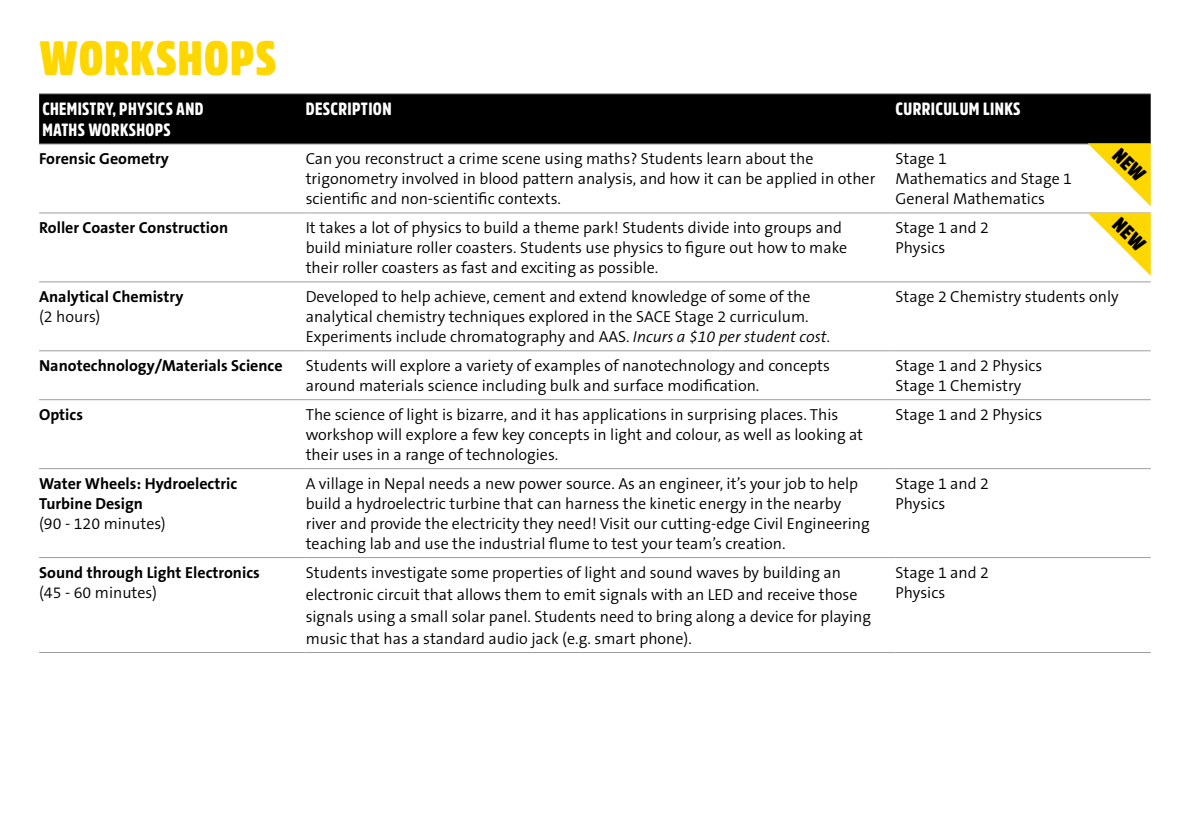
<style>
.page{position:relative;width:1191px;height:840px;background:#fff}
.page>*{position:absolute;margin:0;border:0;box-sizing:border-box;transform-origin:0 0}
.t1{font:900 47.6px "Amsi Pro Cond";letter-spacing:.02em;color:#ffd700}
.t2{font:900 17.6px/20px "Amsi Pro Cond";letter-spacing:.02em;color:#fff}
.t3{font:300 16px/20px "The Sans B4";color:#000}
.t4{font:700 16px/20px "The Sans B7";color:#000}
.s1{font-style:italic}
</style>
<div class="page">
<div style="left:39px;top:94px;width:1111px;height:50px;background:#000"></div>
<hr style="left:39px;top:93px;width:267px;height:1px;background:#9d9d9c">
<hr style="left:306px;top:93px;width:589px;height:1px;background:#9d9d9c">
<hr style="left:895px;top:93px;width:255px;height:1px;background:#9d9d9c">
<hr style="left:39px;top:144px;width:267px;height:1px;background:#9d9d9c">
<hr style="left:306px;top:144px;width:589px;height:1px;background:#9d9d9c">
<hr style="left:895px;top:144px;width:255px;height:1px;background:#9d9d9c">
<hr style="left:39px;top:212px;width:267px;height:1px;background:#9d9d9c">
<hr style="left:306px;top:212px;width:589px;height:1px;background:#9d9d9c">
<hr style="left:895px;top:212px;width:255px;height:1px;background:#9d9d9c">
<hr style="left:39px;top:281px;width:267px;height:1px;background:#9d9d9c">
<hr style="left:306px;top:281px;width:589px;height:1px;background:#9d9d9c">
<hr style="left:895px;top:281px;width:255px;height:1px;background:#9d9d9c">
<hr style="left:39px;top:350px;width:267px;height:1px;background:#9d9d9c">
<hr style="left:306px;top:350px;width:589px;height:1px;background:#9d9d9c">
<hr style="left:895px;top:350px;width:255px;height:1px;background:#9d9d9c">
<hr style="left:39px;top:399px;width:267px;height:1px;background:#9d9d9c">
<hr style="left:306px;top:399px;width:589px;height:1px;background:#9d9d9c">
<hr style="left:895px;top:399px;width:255px;height:1px;background:#9d9d9c">
<hr style="left:39px;top:468px;width:267px;height:1px;background:#9d9d9c">
<hr style="left:306px;top:468px;width:589px;height:1px;background:#9d9d9c">
<hr style="left:895px;top:468px;width:255px;height:1px;background:#9d9d9c">
<hr style="left:39px;top:557px;width:267px;height:1px;background:#9d9d9c">
<hr style="left:306px;top:557px;width:589px;height:1px;background:#9d9d9c">
<hr style="left:895px;top:557px;width:255px;height:1px;background:#9d9d9c">
<hr style="left:39px;top:651px;width:267px;height:1px;background:#9d9d9c">
<hr style="left:306px;top:651px;width:589px;height:1px;background:#9d9d9c">
<hr style="left:895px;top:651px;width:255px;height:1px;background:#9d9d9c">
<svg style="left:1087px;top:143px;width:63px;height:63px"></svg>
<svg style="left:1087px;top:213px;width:63px;height:62px"></svg>
<h1 class="t1" style="left:39px;top:25px;width:239px">WORKSHOPS</h1>
<p class="t2" style="left:42px;top:99px;width:163px">CHEMISTRY, PHYSICS AND<br>MATHS WORKSHOPS</p>
<p class="t2" style="left:306px;top:99px;width:87px">DESCRIPTION</p>
<p class="t2" style="left:895px;top:99px;width:127px">CURRICULUM LINKS</p>
<p class="t4" style="left:39px;top:149px;width:131px">Forensic Geometry</p>
<p class="t3" style="left:306px;top:149px;width:571px">Can you reconstruct a crime scene using maths? Students learn about the trigonometry involved in blood pattern analysis, and how it can be applied in other scientific and non-scientific contexts.</p>
<p class="t3" style="left:895px;top:149px;width:178px">Stage 1<br>Mathematics and Stage 1<br>General Mathematics</p>
<p class="t4" style="left:39px;top:218px;width:190px">Roller Coaster Construction</p>
<p class="t3" style="left:306px;top:218px;width:543px">It takes a lot of physics to build a theme park! Students divide into groups and build miniature roller coasters. Students use physics to figure out how to make their roller coasters as fast and exciting as possible.</p>
<p class="t3" style="left:895px;top:218px;width:95px">Stage 1 and 2<br>Physics</p>
<p class="t4" style="left:39px;top:287px;width:146px">Analytical Chemistry</p>
<p class="t3" style="left:39px;top:307px;width:63px">(2 hours)</p>
<p class="t3" style="left:306px;top:287px;width:526px">Developed to help achieve, cement and extend knowledge of some of the analytical chemistry techniques explored in the SACE Stage 2 curriculum.<br>Experiments include chromatography and AAS. <span class="s1">Incurs a $10 per student cost.</span></p>
<p class="t3" style="left:895px;top:287px;width:225px">Stage 2 Chemistry students only</p>
<p class="t4" style="left:39px;top:356px;width:245px">Nanotechnology/Materials Science</p>
<p class="t3" style="left:306px;top:356px;width:526px">Students will explore a variety of examples of nanotechnology and concepts around materials science including bulk and surface modification.</p>
<p class="t3" style="left:895px;top:356px;width:148px">Stage 1 and 2 Physics<br>Stage 1 Chemistry</p>
<p class="t4" style="left:39px;top:405px;width:45px">Optics</p>
<p class="t3" style="left:306px;top:405px;width:559px">The science of light is bizarre, and it has applications in surprising places. This workshop will explore a few key concepts in light and colour, as well as looking at their uses in a range of technologies.</p>
<p class="t3" style="left:895px;top:405px;width:148px">Stage 1 and 2 Physics</p>
<p class="t4" style="left:39px;top:474px;width:200px">Water Wheels: Hydroelectric<br>Turbine Design</p>
<p class="t3" style="left:39px;top:514px;width:128px">(90 - 120 minutes)</p>
<p class="t3" style="left:306px;top:474px;width:565px">A village in Nepal needs a new power source. As an engineer, it’s your job to help build a hydroelectric turbine that can harness the kinetic energy in the nearby river and provide the electricity they need! Visit our cutting-edge Civil Engineering teaching lab and use the industrial flume to test your team’s creation.</p>
<p class="t3" style="left:895px;top:474px;width:95px">Stage 1 and 2<br>Physics</p>
<p class="t4" style="left:39px;top:562px;width:222px">Sound through Light Electronics</p>
<p class="t3" style="left:39px;top:582px;width:119px">(45 - 60 minutes)</p>
<p class="t3" style="left:306px;top:561px;width:567px;line-height:22px">Students investigate some properties of light and sound waves by building an electronic circuit that allows them to emit signals with an LED and receive those signals using a small solar panel. Students need to bring along a device for playing music that has a standard audio jack (e.g. smart phone).</p>
<p class="t3" style="left:895px;top:562px;width:95px">Stage 1 and 2<br>Physics</p>
</div>
